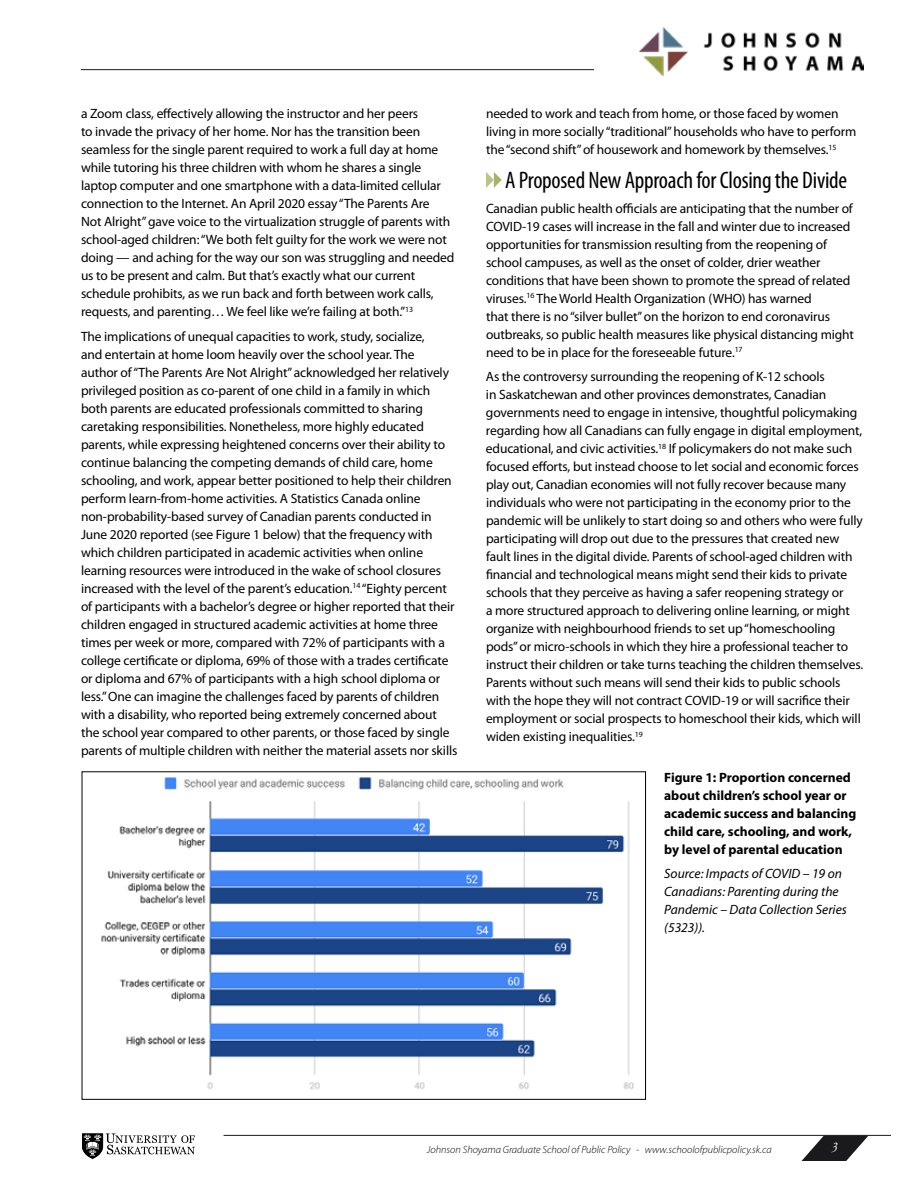
<style>
.page{position:relative;width:918px;height:1188px;background:#fff}
.page>*{position:absolute;margin:0;border:0;box-sizing:border-box;transform-origin:0 0}
.t1{font:condensed 24px "Myriad Pro";letter-spacing:-.01em;color:#000}
.t2{font:italic 15px "Garamond";color:#fff}
.t3{font:13.5px/18px "Myriad Pro";letter-spacing:-.01em;color:#000}
.t4{font:700 13.5px/18px "Myriad Pro";color:#000}
.t5{font:italic 13.5px/18px "Myriad Pro";color:#000}
.t6{font:italic 300 10.5px "Myriad Pro";color:#000}
</style>
<div class="page">
<hr style="left:81px;top:69px;width:513px;height:1px;background:#1a1a1c">
<svg style="left:82px;top:1134px;width:113px;height:25px"></svg>
<hr style="left:224px;top:1135px;width:667px;height:1px;background:#1a1a1c">
<svg style="left:802px;top:1136px;width:66px;height:25px"></svg>
<img style="left:640px;top:27px;width:224px;height:49px">
<svg style="left:486px;top:172px;width:16px;height:16px"></svg>
<img style="left:101px;top:777px;width:533px;height:313px">
<p class="t3" style="left:81px;top:104px;width:375px">a Zoom class, effectively allowing the instructor and her peers<br>to invade the privacy of her home. Nor has the transition been seamless for the single parent required to work a full day at home while tutoring his three children with whom he shares a single laptop computer and one smartphone with a data-limited cellular connection to the Internet. An April 2020 essay “The Parents Are<br>Not Alright” gave voice to the virtualization struggle of parents with school-aged children: “We both felt guilty for the work we were not doing — and aching for the way our son was struggling and needed us to be present and calm. But that’s exactly what our current schedule prohibits, as we run back and forth between work calls, requests, and parenting… We feel like we’re failing at both.”<sup>13</sup></p>
<p class="t3" style="left:81px;top:327px;width:378px">The implications of unequal capacities to work, study, socialize,<br>and entertain at home loom heavily over the school year. The<br>author of “The Parents Are Not Alright” acknowledged her relatively privileged position as co-parent of one child in a family in which both parents are educated professionals committed to sharing caretaking responsibilities. Nonetheless, more highly educated parents, while expressing heightened concerns over their ability to continue balancing the competing demands of child care, home schooling, and work, appear better positioned to help their children perform learn-from-home activities. A Statistics Canada online non-probability-based survey of Canadian parents conducted in June 2020 reported (see Figure 1 below) that the frequency with which children participated in academic activities when online learning resources were introduced in the wake of school closures increased with the level of the parent’s education.<sup>14</sup> “Eighty percent of participants with a bachelor’s degree or higher reported that their children engaged in structured academic activities at home three times per week or more, compared with 72% of participants with a college certificate or diploma, 69% of those with a trades certificate or diploma and 67% of participants with a high school diploma or less.” One can imagine the challenges faced by parents of children with a disability, who reported being extremely concerned about the school year compared to other parents, or those faced by single parents of multiple children with neither the material assets nor skills</p>
<p class="t3" style="left:486px;top:104px;width:372px">needed to work and teach from home, or those faced by women living in more socially “traditional” households who have to perform the “second shift” of housework and homework by themselves.<sup>15</sup></p>
<h1 class="t1" style="left:505px;top:165px;width:344px">A Proposed New Approach for Closing the Divide</h1>
<p class="t3" style="left:486px;top:199px;width:370px">Canadian public health officials are anticipating that the number of COVID-19 cases will increase in the fall and winter due to increased opportunities for transmission resulting from the reopening of school campuses, as well as the onset of colder, drier weather conditions that have been shown to promote the spread of related viruses.<sup>16</sup> The World Health Organization (WHO) has warned<br>that there is no “silver bullet” on the horizon to end coronavirus outbreaks, so public health measures like physical distancing might need to be in place for the foreseeable future.<sup>17</sup></p>
<p class="t3" style="left:486px;top:368px;width:379px">As the controversy surrounding the reopening of K-12 schools<br>in Saskatchewan and other provinces demonstrates, Canadian governments need to engage in intensive, thoughtful policymaking regarding how all Canadians can fully engage in digital employment, educational, and civic activities.<sup>18</sup> If policymakers do not make such focused efforts, but instead choose to let social and economic forces play out, Canadian economies will not fully recover because many individuals who were not participating in the economy prior to the pandemic will be unlikely to start doing so and others who were fully participating will drop out due to the pressures that created new fault lines in the digital divide. Parents of school-aged children with financial and technological means might send their kids to private schools that they perceive as having a safer reopening strategy or<br>a more structured approach to delivering online learning, or might organize with neighbourhood friends to set up “homeschooling pods” or micro-schools in which they hire a professional teacher to instruct their children or take turns teaching the children themselves.<br>Parents without such means will send their kids to public schools with the hope they will not contract COVID-19 or will sacrifice their employment or social prospects to homeschool their kids, which will widen existing inequalities.<sup>19</sup></p>
<p class="t4" style="left:664px;top:768px;width:194px">Figure 1: Proportion concerned about children’s school year or academic success and balancing child care, schooling, and work, by level of parental education</p>
<p class="t5" style="left:664px;top:865px;width:184px">Source: Impacts of COVID – 19 on<br>Canadians: Parenting during the<br>Pandemic – Data Collection Series (5323)).</p>
<p class="t6" style="left:427px;top:1144px;width:346px">Johnson Shoyama Graduate School of Public Policy - www.schoolofpublicpolicy.sk.ca</p>
<p class="t2" style="left:831px;top:1137px;width:9px">3</p>
</div>
